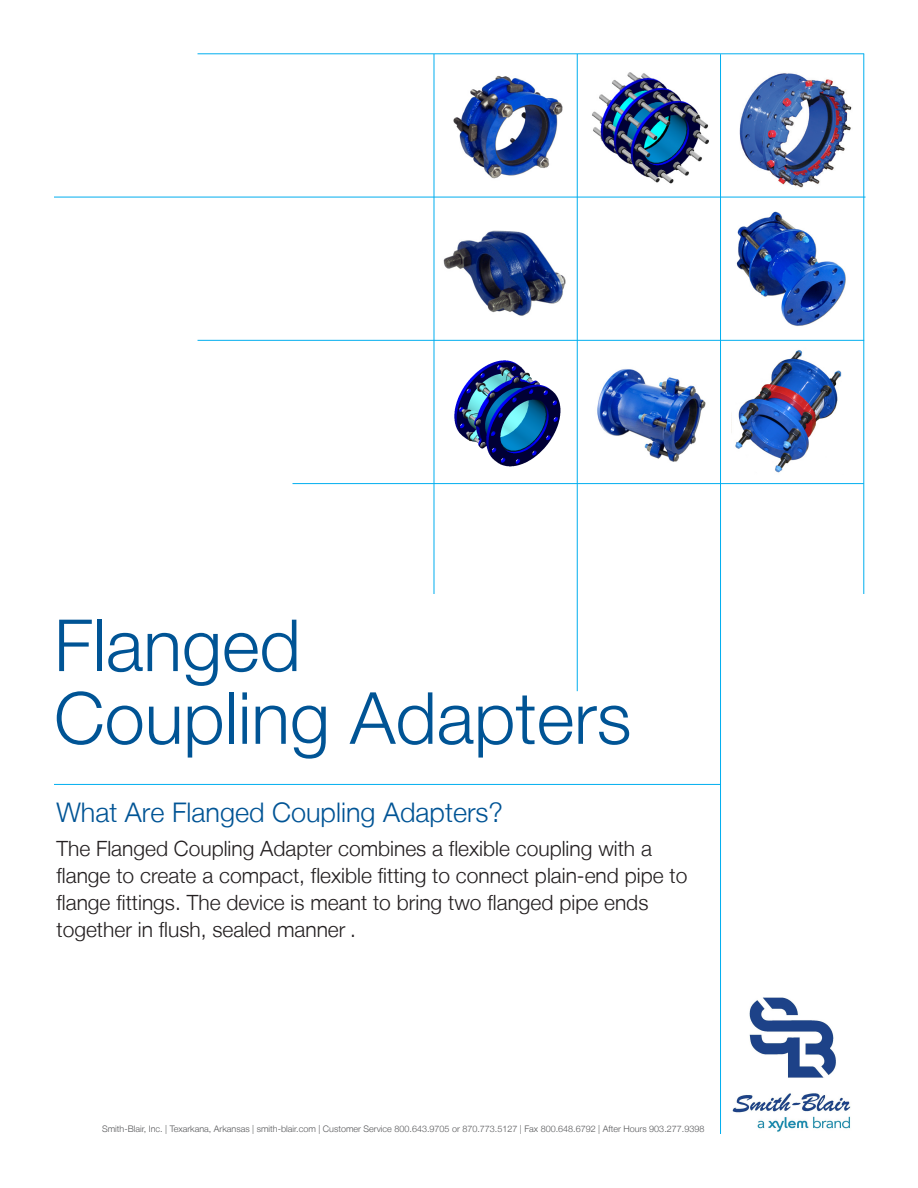
<style>
.page{position:relative;width:918px;height:1188px;background:#fff}
.page>*{position:absolute;margin:0;border:0;box-sizing:border-box;transform-origin:0 0}
.Section_Paragraph{font:300 72px "Helvetica Neue LT";color:#005495}
.Section_Paragraph-2{font:300 27px "Helvetica Neue LT";color:#005495}
.Section_Paragraph-3{font:300 21px/27px "Helvetica Neue LT";color:#231f20}
.Boiler_Text{font:300 9px "Helvetica Neue LT";color:#57585a}
</style>
<div class="page">
<img style="left:453px;top:76px;width:110px;height:103px">
<hr style="left:54px;top:784px;width:667px;height:1px;background:#00aeef">
<img style="left:597px;top:369px;width:109px;height:93px">
<img style="left:592px;top:72px;width:117px;height:112px">
<img style="left:736px;top:211px;width:110px;height:115px">
<img style="left:443px;top:230px;width:123px;height:86px">
<img style="left:731px;top:350px;width:111px;height:123px">
<img style="left:739px;top:73px;width:113px;height:115px">
<img style="left:454px;top:360px;width:107px;height:107px">
<hr style="left:577px;top:54px;width:1px;height:637px;background:#00aeef">
<hr style="left:198px;top:340px;width:666px;height:1px;background:#00aeef">
<hr style="left:720px;top:54px;width:1px;height:1080px;background:#00aeef">
<hr style="left:54px;top:197px;width:812px;height:1px;background:#00aeef">
<hr style="left:434px;top:54px;width:1px;height:540px;background:#00aeef">
<hr style="left:292px;top:483px;width:572px;height:1px;background:#00aeef">
<hr style="left:863px;top:54px;width:1px;height:540px;background:#00aeef">
<hr style="left:198px;top:53px;width:666px;height:1px;background:#00aeef">
<img style="left:732px;top:997px;width:119px;height:135px">
<p class="Section_Paragraph" style="left:54px;top:601px;width:248px">Flanged</p>
<p class="Section_Paragraph" style="left:54px;top:674px;width:579px">Coupling Adapters</p>
<p class="Section_Paragraph-2" style="left:56px;top:796px;width:448px">What Are Flanged Coupling Adapters?</p>
<p class="Section_Paragraph-3" style="left:56px;top:834px;width:632px">The Flanged Coupling Adapter combines a flexible coupling with a flange to create a compact, flexible fitting to connect plain-end pipe to flange fittings. The device is meant to bring two flanged pipe ends together in flush, sealed manner .</p>
<p class="Boiler_Text" style="left:102px;top:1123px;width:604px">Smith-Blair, Inc. | Texarkana, Arkansas | smith-blair.com | Customer Service 800.643.9705 or 870.773.5127 | Fax 800.648.6792 | After Hours 903.277.9398</p>
</div>
